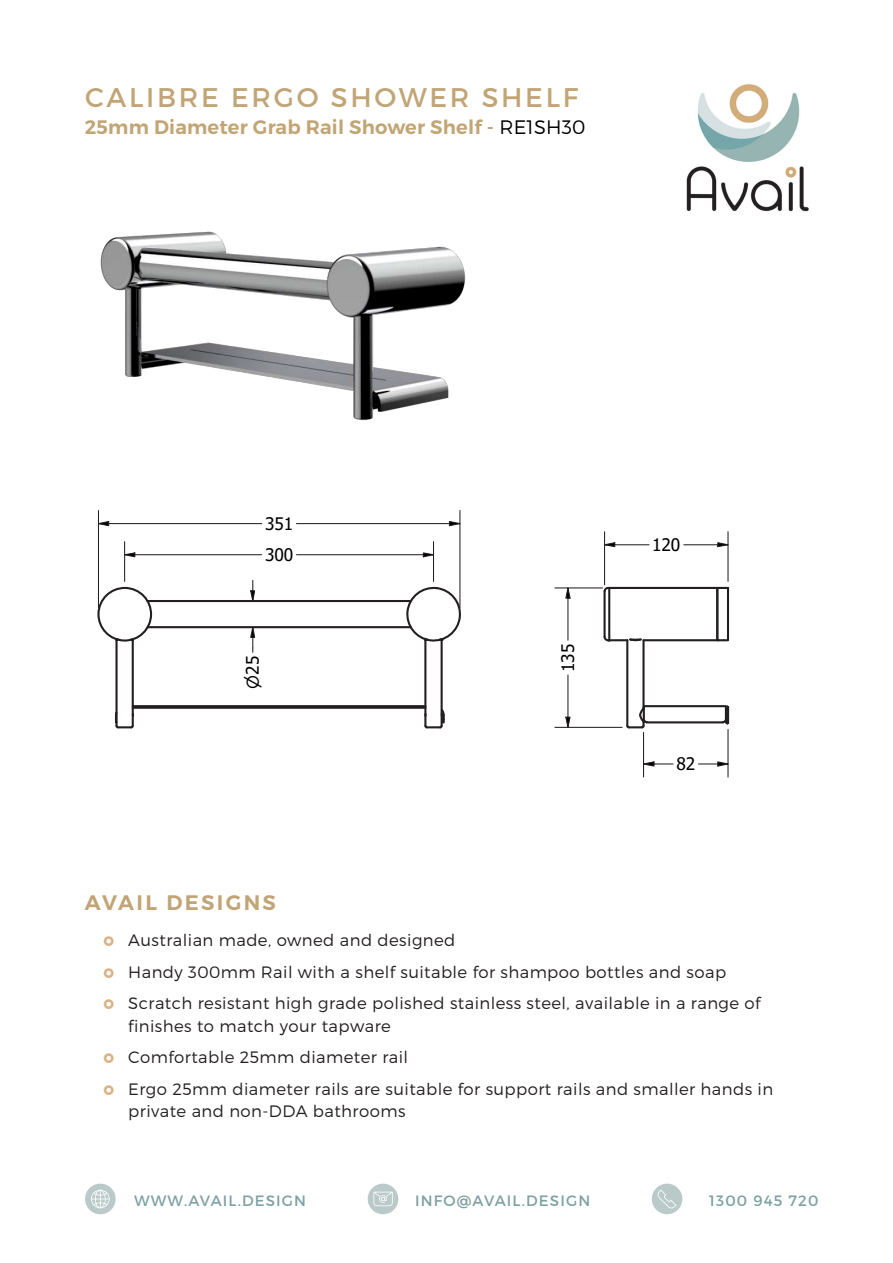
<style>
.page{position:relative;width:893px;height:1263px;background:#fff}
.page>*{position:absolute;margin:0;border:0;box-sizing:border-box;transform-origin:0 0}
.t1{font:27px "Montserrat";letter-spacing:.1em;color:#c1a576}
.t2{font:600 21px "Montserrat";letter-spacing:.11em;color:#c1a576}
.t3{font:600 19.5px "Montserrat";letter-spacing:.01em;color:#c1a576}
.t4{font:17.25px "Tahoma";letter-spacing:-.005em;color:#000}
.t5{font:300 16.5px/31.5px "Montserrat";letter-spacing:.025em;color:#231f20}
.t6{font:15px "Montserrat";letter-spacing:.075em;color:#7ea1a1}
.s1{font-weight:300;color:#000}
</style>
<div class="page">
<img style="left:686px;top:84px;width:123px;height:128px">
<div style="left:368px;top:1183px;width:30px;height:31px;background:#bacac8;border-radius:50%"></div>
<svg style="left:373px;top:1192px;width:20px;height:14px"></svg>
<div style="left:85px;top:1183px;width:31px;height:31px;background:#bacac8;border-radius:50%"></div>
<svg style="left:91px;top:1190px;width:19px;height:18px"></svg>
<div style="left:652px;top:1183px;width:30px;height:31px;background:#bacac8;border-radius:50%"></div>
<svg style="left:657px;top:1190px;width:19px;height:18px"></svg>
<img style="left:100px;top:231px;width:366px;height:165px">
<svg style="left:97px;top:396px;width:633px;height:382px"></svg>
<svg style="left:599px;top:541px;width:17px;height:7px"></svg>
<svg style="left:717px;top:541px;width:13px;height:7px"></svg>
<hr style="left:615px;top:544px;width:34px;height:1px;background:#231f20">
<hr style="left:684px;top:544px;width:34px;height:1px;background:#231f20">
<hr style="left:727px;top:532px;width:1px;height:49px;background:#231f20">
<hr style="left:604px;top:532px;width:1px;height:53px;background:#231f20">
<svg style="left:565px;top:716px;width:6px;height:16px"></svg>
<svg style="left:565px;top:583px;width:6px;height:16px"></svg>
<hr style="left:567px;top:675px;width:1px;height:42px;background:#231f20">
<hr style="left:567px;top:598px;width:1px;height:42px;background:#231f20">
<hr style="left:555px;top:587px;width:47px;height:1px;background:#231f20">
<hr style="left:555px;top:727px;width:67px;height:1px;background:#231f20">
<svg style="left:119px;top:552px;width:17px;height:6px"></svg>
<svg style="left:422px;top:552px;width:17px;height:6px"></svg>
<hr style="left:135px;top:554px;width:127px;height:1px;background:#231f20">
<hr style="left:296px;top:554px;width:127px;height:1px;background:#231f20">
<hr style="left:433px;top:542px;width:1px;height:39px;background:#231f20">
<hr style="left:124px;top:542px;width:1px;height:39px;background:#231f20">
<svg style="left:97px;top:520px;width:13px;height:7px"></svg>
<svg style="left:448px;top:520px;width:17px;height:7px"></svg>
<hr style="left:109px;top:523px;width:153px;height:1px;background:#231f20">
<hr style="left:296px;top:523px;width:153px;height:1px;background:#231f20">
<hr style="left:459px;top:510px;width:1px;height:97px;background:#231f20">
<hr style="left:98px;top:510px;width:1px;height:97px;background:#231f20">
<svg style="left:638px;top:761px;width:35px;height:6px"></svg>
<svg style="left:698px;top:761px;width:32px;height:6px"></svg>
<hr style="left:643px;top:732px;width:1px;height:45px;background:#231f20">
<hr style="left:727px;top:729px;width:1px;height:48px;background:#231f20">
<svg style="left:249px;top:580px;width:7px;height:26px"></svg>
<svg style="left:249px;top:622px;width:7px;height:30px"></svg>
<svg style="left:244px;top:675px;width:18px;height:13px"></svg>
<h1 class="t1" style="left:85px;top:82px;width:495px">CALIBRE ERGO SHOWER SHELF</h1>
<p class="t3" style="left:85px;top:116px;width:502px">25mm Diameter Grab Rail Shower Shelf - <span class="s1">RE1SH30</span></p>
<p class="t4" style="left:265px;top:517px;width:30px">351</p>
<p class="t4" style="left:265px;top:548px;width:30px">300</p>
<p class="t4" style="left:246px;top:674px;width:20px;rotate:-90deg">25</p>
<p class="t4" style="left:561px;top:672px;width:30px;rotate:-90deg">135</p>
<p class="t4" style="left:652px;top:538px;width:30px">120</p>
<p class="t4" style="left:676px;top:757px;width:20px">82</p>
<p class="t2" style="left:85px;top:890px;width:193px">AVAIL DESIGNS</p>
<p class="t5" style="left:128px;top:926px;width:634px">Australian made, owned and designed<br>Handy 300mm Rail with a shelf suitable for shampoo bottles and soap<br>Scratch resistant high grade polished stainless steel, available in a range of</p>
<p class="t5" style="left:128px;top:1012px;width:646px">finishes to match your tapware<br>Comfortable 25mm diameter rail<br>Ergo 25mm diameter rails are suitable for support rails and smaller hands in</p>
<p class="t5" style="left:128px;top:1097px;width:279px">private and non-DDA bathrooms</p>
<p class="t6" style="left:134px;top:1195px;width:173px">WWW.AVAIL.DESIGN</p>
<p class="t6" style="left:415px;top:1195px;width:177px">INFO@AVAIL.DESIGN</p>
<p class="t6" style="left:709px;top:1195px;width:111px">1300 945 720</p>
</div>
